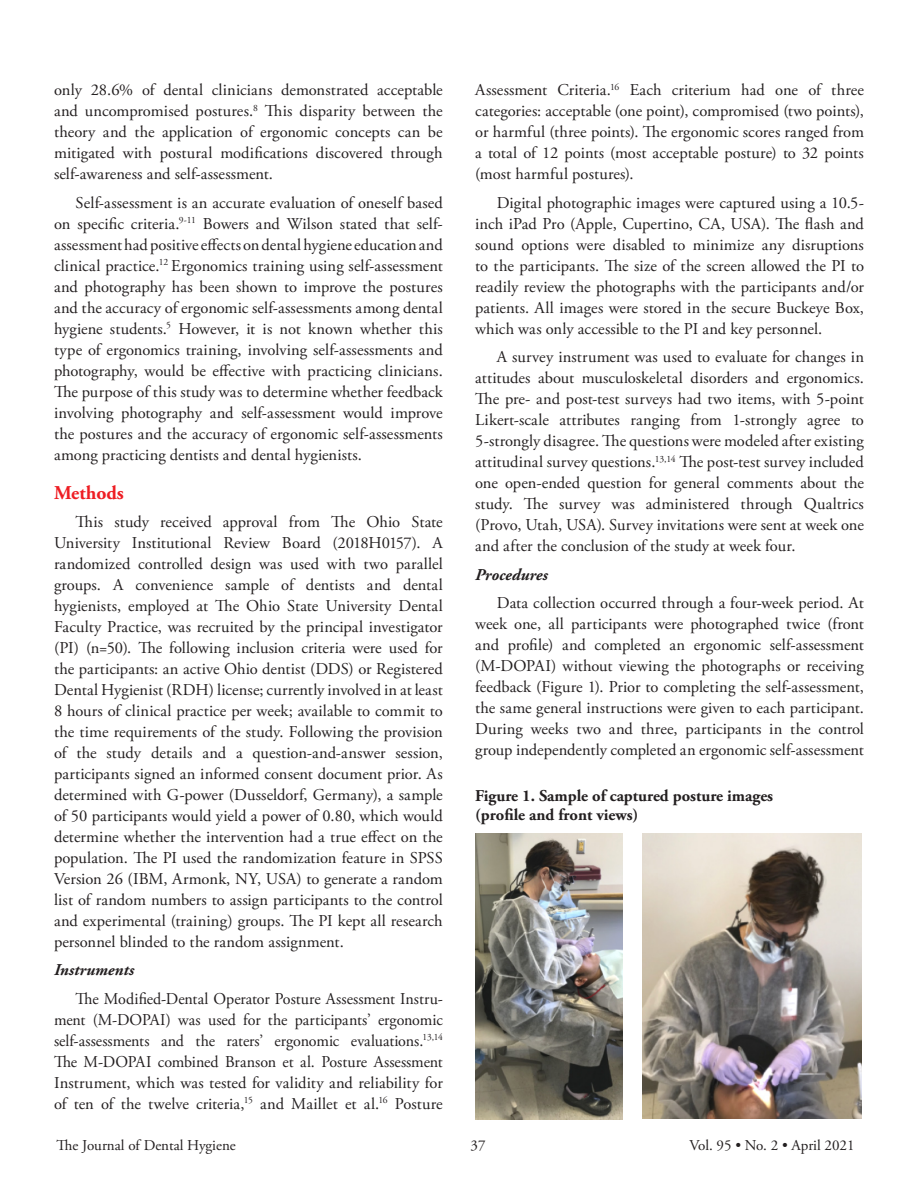
<style>
.page{position:relative;width:918px;height:1188px;background:#fff}
.page>*{position:absolute;margin:0;border:0;box-sizing:border-box;transform-origin:0 0}
.ADHA_Subhead{font:700 19.5px "Adobe Garamond Pro";color:#ee1d23}
.body_copy_dd{font:16.5px/21px "Adobe Garamond Pro";letter-spacing:.005em;color:#231f20;text-align:justify}
.Table_Title{font:700 16.5px/19.5px "Adobe Garamond Pro";color:#231f20}
.Secondary_Subhead{font:italic 700 16.5px "Adobe Garamond Pro";color:#231f20}
.t1{font:15px "Adobe Garamond Pro";color:#231f20}
</style>
<div class="page">
<img style="left:475px;top:834px;width:147px;height:285px">
<img style="left:642px;top:834px;width:220px;height:284px">
<p class="body_copy_dd" style="left:54px;top:80px;width:390px">only 28.6% of dental clinicians demonstrated acceptable and uncompromised postures.<sup>8</sup> This disparity between the theory and the application of ergonomic concepts can be mitigated with postural modifications discovered through self-awareness and self-assessment.</p>
<p class="body_copy_dd" style="left:54px;top:193px;width:390px;text-indent:22px">Self-assessment is an accurate evaluation of oneself based on specific criteria.<sup>9-11</sup> Bowers and Wilson stated that self&shy;assessment had positive effects on dental hygiene education and clinical practice.<sup>12</sup> Ergonomics training using self-assessment and photography has been shown to improve the postures and the accuracy of ergonomic self-assessments among dental hygiene students.<sup>5</sup> However, it is not known whether this type of ergonomics training, involving self-assessments and photography, would be effective with practicing clinicians.<br>The purpose of this study was to determine whether feedback involving photography and self-assessment would improve the postures and the accuracy of ergonomic self-assessments among practicing dentists and dental hygienists.</p>
<p class="ADHA_Subhead" style="left:54px;top:482px;width:71px">Methods</p>
<p class="body_copy_dd" style="left:54px;top:511px;width:390px;text-indent:22px">This study received approval from The Ohio State University Institutional Review Board (2018H0157). A randomized controlled design was used with two parallel groups. A convenience sample of dentists and dental hygienists, employed at The Ohio State University Dental Faculty Practice, was recruited by the principal investigator (PI) (n=50). The following inclusion criteria were used for the participants: an active Ohio dentist (DDS) or Registered Dental Hygienist (RDH) license; currently involved in at least 8 hours of clinical practice per week; available to commit to the time requirements of the study. Following the provision of the study details and a question-and-answer session, participants signed an informed consent document prior. As determined with G-power (Dusseldorf, Germany), a sample of 50 participants would yield a power of 0.80, which would determine whether the intervention had a true effect on the population. The PI used the randomization feature in SPSS Version 26 (IBM, Armonk, NY, USA) to generate a random list of random numbers to assign participants to the control and experimental (training) groups. The PI kept all research personnel blinded to the random assignment.</p>
<p class="Secondary_Subhead" style="left:54px;top:960px;width:82px">Instruments</p>
<p class="body_copy_dd" style="left:54px;top:988px;width:390px;text-indent:22px">The Modified-Dental Operator Posture Assessment Instru&shy;ment (M-DOPAI) was used for the participants’ ergonomic self-assessments and the raters’ ergonomic evaluations.<sup>13,14<br></sup>The M-DOPAI combined Branson et al. Posture Assessment Instrument, which was tested for validity and reliability for of ten of the twelve criteria,<sup>15</sup> and Maillet et al.<sup>16</sup> Posture</p>
<p class="body_copy_dd" style="left:475px;top:80px;width:390px">Assessment Criteria.<sup>16</sup> Each criterium had one of three categories: acceptable (one point), compromised (two points), or harmful (three points). The ergonomic scores ranged from a total of 12 points (most acceptable posture) to 32 points (most harmful postures).</p>
<p class="body_copy_dd" style="left:475px;top:193px;width:390px;text-indent:22px">Digital photographic images were captured using a 10.5- inch iPad Pro (Apple, Cupertino, CA, USA). The flash and sound options were disabled to minimize any disruptions to the participants. The size of the screen allowed the PI to readily review the photographs with the participants and/or patients. All images were stored in the secure Buckeye Box, which was only accessible to the PI and key personnel.</p>
<p class="body_copy_dd" style="left:475px;top:347px;width:390px;text-indent:22px">A survey instrument was used to evaluate for changes in attitudes about musculoskeletal disorders and ergonomics.<br>The pre- and post-test surveys had two items, with 5-point Likert-scale attributes ranging from 1-strongly agree to 5-strongly disagree. The questions were modeled after existing attitudinal survey questions.<sup>13,14</sup> The post-test survey included one open-ended question for general comments about the study. The survey was administered through Qualtrics (Provo, Utah, USA). Survey invitations were sent at week one and after the conclusion of the study at week four.</p>
<p class="Secondary_Subhead" style="left:475px;top:565px;width:74px">Procedures</p>
<p class="body_copy_dd" style="left:475px;top:593px;width:390px;text-indent:22px">Data collection occurred through a four-week period. At week one, all participants were photographed twice (front and profile) and completed an ergonomic self-assessment (M-DOPAI) without viewing the photographs or receiving feedback (Figure 1). Prior to completing the self-assessment, the same general instructions were given to each participant.<br>During weeks two and three, participants in the control group independently completed an ergonomic self-assessment</p>
<p class="Table_Title" style="left:475px;top:786px;width:300px">Figure 1. Sample of captured posture images (profile and front views)</p>
<p class="t1" style="left:57px;top:1137px;width:181px">The Journal of Dental Hygiene</p>
<p class="t1" style="left:471px;top:1137px;width:16px">37</p>
<p class="t1" style="left:689px;top:1137px;width:167px">Vol. 95 • No. 2 • April 2021</p>
</div>
